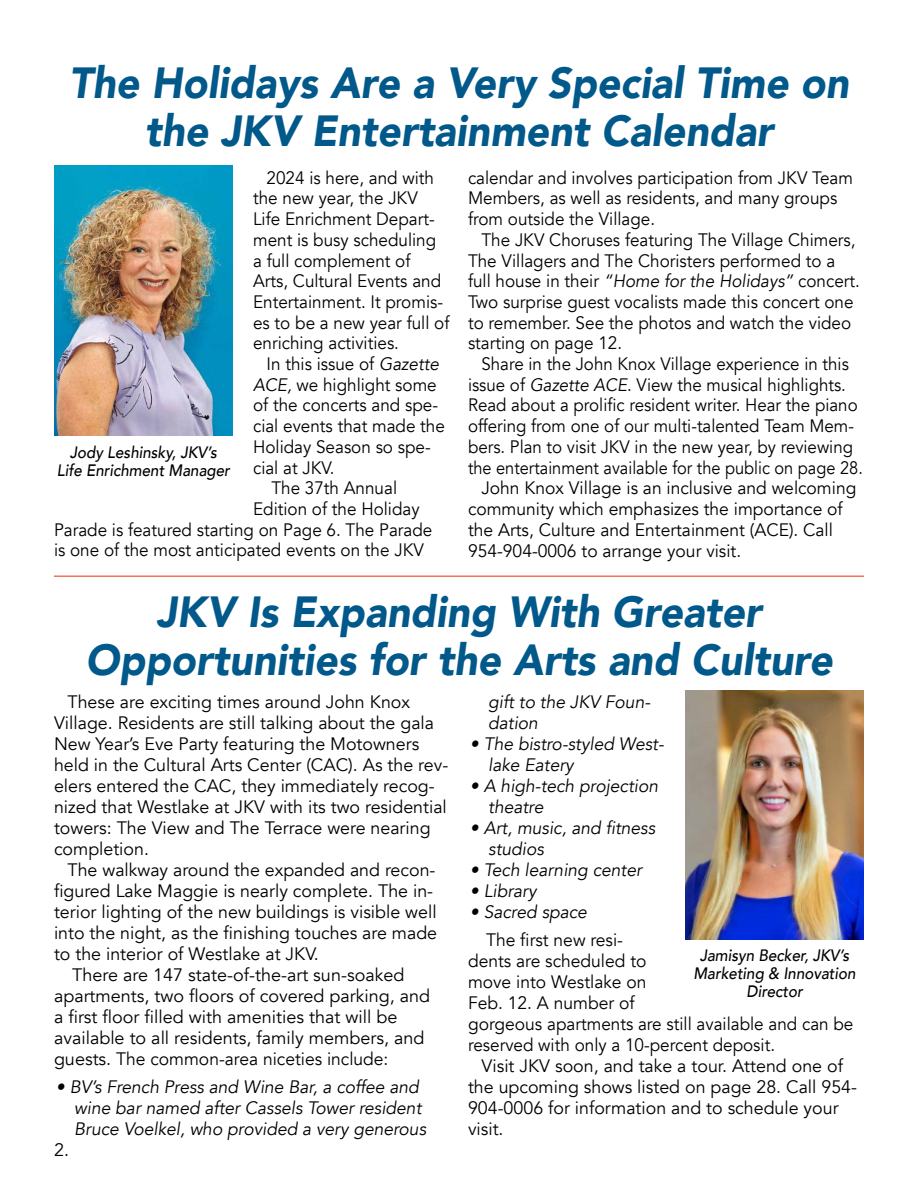
<style>
.page{position:relative;width:918px;height:1188px;background:#fff}
.page>*{position:absolute;margin:0;border:0;box-sizing:border-box;transform-origin:0 0}
.t1{font:italic 900 43.5px/48px "Avenir";color:#00598a;text-align:center;scale:.94 1}
.t2{font:18px/21px "Avenir";color:#000}
.t3{font:18px/20.7px "Avenir";color:#000;scale:.95 1}
.t4{font:italic 18px/21px "Avenir";color:#000}
.t5{font:18px "Avenir";color:#000;scale:.94 1}
.t6{font:18px "Avenir";color:#000;scale:.91 1}
.t7{font:italic 500 16.5px/18px "Avenir";color:#000;text-align:center;scale:.92 1}
.s1{font-style:italic}
</style>
<div class="page">
<img style="left:54px;top:166px;width:179px;height:270px">
<img style="left:685px;top:690px;width:179px;height:250px">
<hr style="left:54px;top:575px;width:810px;height:2px;background:#f3725a">
<h1 class="t1" style="left:69px;top:58px;width:831px">The Holidays Are a Very Special Time on the JKV Entertainment Calendar</h1>
<p class="t3" style="left:253px;top:168px;width:208px;text-indent:14px">2024 is here, and with the new year, the JKV<br>Life Enrichment Depart&shy;ment is busy scheduling a full complement of<br>Arts, Cultural Events and<br>Entertainment. It promis&shy;es to be a new year full of enriching activities.</p>
<p class="t3" style="left:267px;top:354px;width:183px">In this issue of <span class="s1">Gazette</span></p>
<p class="t3" style="left:253px;top:375px;width:195px"><span class="s1">ACE,</span> we highlight some</p>
<p class="t3" style="left:253px;top:395px;width:196px">of the concerts and spe-</p>
<p class="t3" style="left:253px;top:416px;width:203px">cial events that made the</p>
<p class="t3" style="left:253px;top:437px;width:189px">Holiday Season so spe-</p>
<p class="t3" style="left:253px;top:457px;width:87px">cial at JKV.</p>
<p class="t3" style="left:271px;top:478px;width:134px">The 37th Annual</p>
<p class="t3" style="left:253px;top:499px;width:177px">Edition of the Holiday</p>
<p class="t3" style="left:54px;top:519px;width:400px">Parade is featured starting on Page 6. The Parade</p>
<p class="t3" style="left:54px;top:540px;width:391px">is one of the most anticipated events on the JKV</p>
<p class="t7" style="left:57px;top:443px;width:189px">Jody Leshinsky, JKV’s<br>Life Enrichment Manager</p>
<p class="t3" style="left:468px;top:168px;width:407px">calendar and involves participation from JKV Team<br>Members, as well as residents, and many groups from outside the Village.</p>
<p class="t3" style="left:468px;top:230px;width:414px;text-indent:14px">The JKV Choruses featuring The Village Chimers, The Villagers and The Choristers performed to a full house in their <span class="s1">“Home for the Holidays”</span> concert.<br>Two surprise guest vocalists made this concert one to remember. See the photos and watch the video starting on page 12.</p>
<p class="t5" style="left:482px;top:353px;width:392px">Share in the John Knox Village experience in this</p>
<p class="t5" style="left:468px;top:374px;width:404px">issue of <span class="s1">Gazette ACE</span>. View the musical highlights.</p>
<p class="t5" style="left:468px;top:395px;width:416px">Read about a prolific resident writer. Hear the piano</p>
<p class="t5" style="left:468px;top:415px;width:412px">offering from one of our multi-talented Team Mem-</p>
<p class="t5" style="left:468px;top:436px;width:411px">bers. Plan to visit JKV in the new year, by reviewing</p>
<p class="t6" style="left:468px;top:457px;width:435px">the entertainment available for the public on page 28.</p>
<p class="t2" style="left:482px;top:478px;width:376px">John Knox Village is an inclusive and welcoming</p>
<p class="t2" style="left:468px;top:499px;width:376px">community which emphasizes the importance of</p>
<p class="t2" style="left:468px;top:519px;width:367px">the Arts, Culture and Entertainment (ACE). Call</p>
<p class="t2" style="left:468px;top:540px;width:275px">954-904-0006 to arrange your visit.</p>
<h1 class="t1" style="left:85px;top:588px;width:796px">JKV Is Expanding With Greater<br>Opportunities for the Arts and Culture</h1>
<p class="t2" style="left:54px;top:692px;width:396px;text-indent:14px">These are exciting times around John Knox Village. Residents are still talking about the gala New Year’s Eve Party featuring the Motowners held in the Cultural Arts Center (CAC). As the rev&shy;elers entered the CAC, they immediately recog&shy;nized that Westlake at JKV with its two residential towers: The View and The Terrace were nearing completion.</p>
<p class="t2" style="left:68px;top:860px;width:370px">The walkway around the expanded and recon-</p>
<p class="t2" style="left:54px;top:881px;width:381px">figured Lake Maggie is nearly complete. The in-</p>
<p class="t2" style="left:54px;top:902px;width:384px">terior lighting of the new buildings is visible well</p>
<p class="t2" style="left:54px;top:923px;width:385px">into the night, as the finishing touches are made</p>
<p class="t2" style="left:54px;top:944px;width:266px">to the interior of Westlake at JKV.</p>
<p class="t2" style="left:72px;top:965px;width:334px">There are 147 state-of-the-art sun-soaked</p>
<p class="t2" style="left:54px;top:986px;width:378px">apartments, two floors of covered parking, and</p>
<p class="t2" style="left:54px;top:1007px;width:345px">a first floor filled with amenities that will be</p>
<p class="t2" style="left:54px;top:1028px;width:372px">available to all residents, family members, and</p>
<p class="t2" style="left:54px;top:1049px;width:336px">guests. The common-area niceties include:</p>
<p class="t4" style="left:74px;top:1076px;width:353px;text-indent:-18px">• BV’s French Press and Wine Bar, a coffee and wine bar named after Cassels Tower resident<br>Bruce Voelkel, who provided a very generous</p>
<p class="t2" style="left:54px;top:1140px;width:17px">2.</p>
<p class="t4" style="left:488px;top:692px;width:163px">gift to the JKV Foun&shy;dation</p>
<p class="t4" style="left:488px;top:734px;width:177px;text-indent:-18px">• The bistro-styled West&shy;lake Eatery</p>
<p class="t4" style="left:488px;top:776px;width:171px;text-indent:-18px">• A high-tech projection theatre</p>
<p class="t4" style="left:488px;top:818px;width:168px;text-indent:-18px">• Art, music, and fitness studios</p>
<p class="t4" style="left:470px;top:860px;width:173px">• Tech learning center</p>
<p class="t4" style="left:470px;top:881px;width:68px">• Library</p>
<p class="t4" style="left:470px;top:902px;width:118px">• Sacred space</p>
<p class="t2" style="left:468px;top:929px;width:387px;text-indent:18px">The first new resi-<br>dents are scheduled to<br>move into Westlake on<br>Feb. 12. A number of<br>gorgeous apartments are still available and can be reserved with only a 10-percent deposit.</p>
<p class="t2" style="left:468px;top:1055px;width:391px;text-indent:14px">Visit JKV soon, and take a tour. Attend one of the upcoming shows listed on page 28. Call 954- 904-0006 for information and to schedule your visit.</p>
<p class="t7" style="left:693px;top:947px;width:178px">Jamisyn Becker, JKV’s<br>Marketing &amp; Innovation<br>Director</p>
</div>
